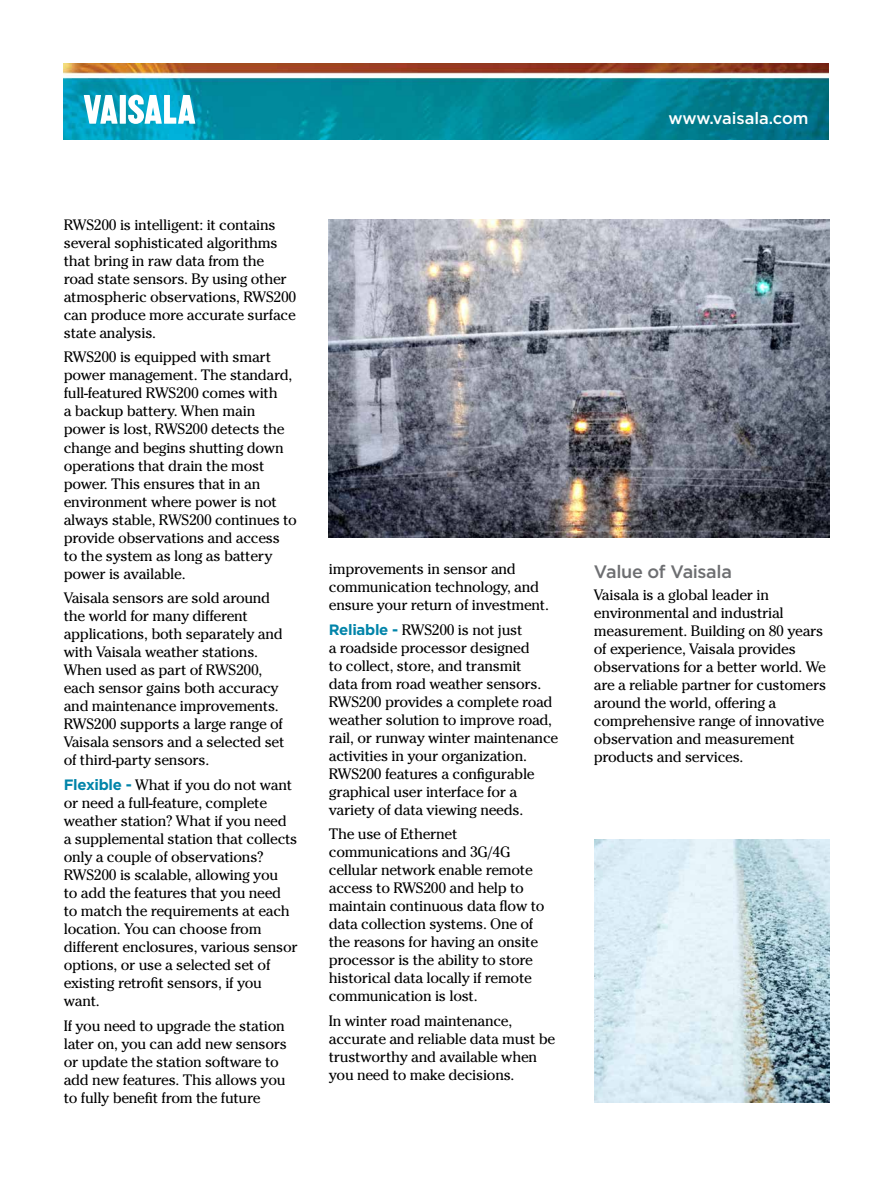
<style>
.page{position:relative;width:893px;height:1191px;background:#fff}
.page>*{position:absolute;margin:0;border:0;box-sizing:border-box;transform-origin:0 0}
.t1{font:500 18px "Gotham";letter-spacing:-.02em;color:#6d6e71}
.t2{font:500 16.5px "Gotham";color:#fff}
.t3{font:15px/18px "Cheltenham Std";letter-spacing:-.02em;color:#000}
.s1{font-family:"Gotham";font-weight:700;color:#0084a9}
</style>
<div class="page">
<img style="left:63px;top:64px;width:766px;height:76px">
<svg style="left:84px;top:95px;width:34px;height:29px"></svg>
<div style="left:120px;top:95px;width:6px;height:29px;background:#fff"></div>
<svg style="left:128px;top:95px;width:67px;height:29px"></svg>
<img style="left:329px;top:219px;width:501px;height:318px">
<img style="left:594px;top:839px;width:236px;height:263px">
<p class="t2" style="left:668px;top:107px;width:142px">www.vaisala.com</p>
<p class="t3" style="left:64px;top:215px;width:234px">RWS200 is intelligent: it contains several sophisticated algorithms that bring in raw data from the road state sensors. By using other atmospheric observations, RWS200 can produce more accurate surface state analysis.</p>
<p class="t3" style="left:64px;top:348px;width:235px">RWS200 is equipped with smart power management. The standard, full-featured RWS200 comes with<br>a backup battery. When main power is lost, RWS200 detects the change and begins shutting down operations that drain the most power. This ensures that in an environment where power is not always stable, RWS200 continues to provide observations and access to the system as long as battery power is available.</p>
<p class="t3" style="left:64px;top:589px;width:222px">Vaisala sensors are sold around the world for many different applications, both separately and with Vaisala weather stations.<br>When used as part of RWS200, each sensor gains both accuracy and maintenance improvements.<br>RWS200 supports a large range of<br>Vaisala sensors and a selected set of third-party sensors.</p>
<p class="t3" style="left:64px;top:776px;width:235px"><span class="s1">Flexible -</span> What if you do not want or need a full-feature, complete weather station? What if you need a supplemental station that collects only a couple of observations?<br>RWS200 is scalable, allowing you<br>to add the features that you need to match the requirements at each location. You can choose from different enclosures, various sensor options, or use a selected set of existing retrofit sensors, if you want.</p>
<p class="t3" style="left:64px;top:1016px;width:225px">If you need to upgrade the station later on, you can add new sensors or update the station software to add new features. This allows you to fully benefit from the future</p>
<p class="t3" style="left:329px;top:559px;width:222px">improvements in sensor and communication technology, and ensure your return of investment.</p>
<p class="t3" style="left:329px;top:620px;width:231px"><span class="s1">Reliable -</span> RWS200 is not just<br>a roadside processor designed<br>to collect, store, and transmit<br>data from road weather sensors.<br>RWS200 provides a complete road weather solution to improve road, rail, or runway winter maintenance activities in your organization.<br>RWS200 features a configurable graphical user interface for a variety of data viewing needs.</p>
<p class="t3" style="left:329px;top:825px;width:217px">The use of Ethernet communications and 3G/4G cellular network enable remote access to RWS200 and help to maintain continuous data flow to data collection systems. One of the reasons for having an onsite processor is the ability to store historical data locally if remote communication is lost.</p>
<p class="t3" style="left:329px;top:1012px;width:228px">In winter road maintenance, accurate and reliable data must be trustworthy and available when you need to make decisions.</p>
<p class="t1" style="left:594px;top:559px;width:139px">Value of Vaisala</p>
<p class="t3" style="left:594px;top:586px;width:234px">Vaisala is a global leader in environmental and industrial measurement. Building on 80 years of experience, Vaisala provides observations for a better world. We are a reliable partner for customers around the world, offering a comprehensive range of innovative observation and measurement products and services.</p>
</div>
